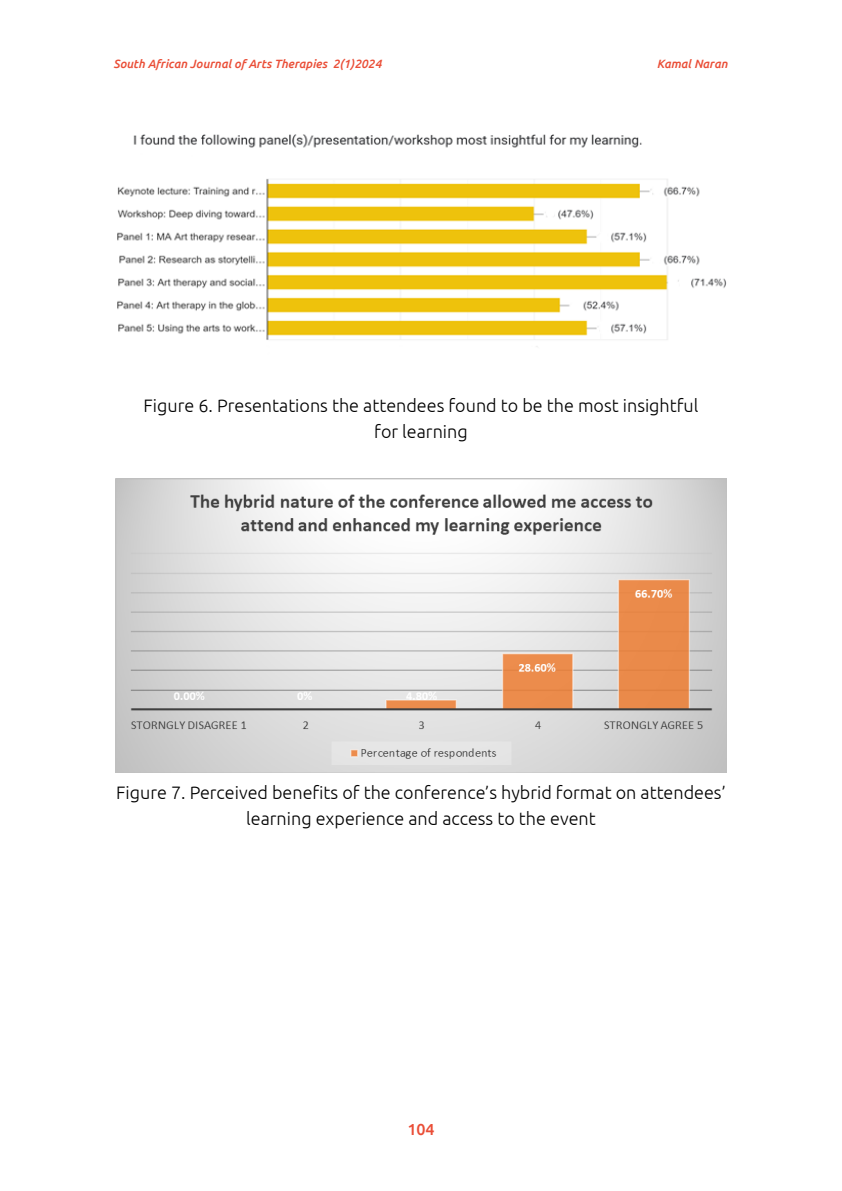
<style>
.page{position:relative;width:842px;height:1191px;background:#fff}
.page>*{position:absolute;margin:0;border:0;box-sizing:border-box;transform-origin:0 0}
.Figure_Caption{font:300 18px/26px "Ubuntu";color:#000;text-align:center}
.t1{font:500 16px "Ubuntu";color:#ea4e37}
.t2{font:italic 500 12px "Ubuntu";color:#ea4e37}
</style>
<div class="page">
<img style="left:117px;top:134px;width:610px;height:213px">
<img style="left:116px;top:478px;width:611px;height:294px">
<p class="t2" style="left:113px;top:56px;width:270px">South African Journal of Arts Therapies 2(1)2024</p>
<p class="t2" style="left:657px;top:56px;width:72px">Kamal Naran</p>
<p class="Figure_Caption" style="left:144px;top:392px;width:556px">Figure 6. Presentations the attendees found to be the most insightful for learning</p>
<p class="Figure_Caption" style="left:116px;top:779px;width:611px">Figure 7. Perceived benefits of the conference’s hybrid format on attendees’ learning experience and access to the event</p>
<p class="t1" style="left:407px;top:1119px;width:29px">104</p>
</div>
